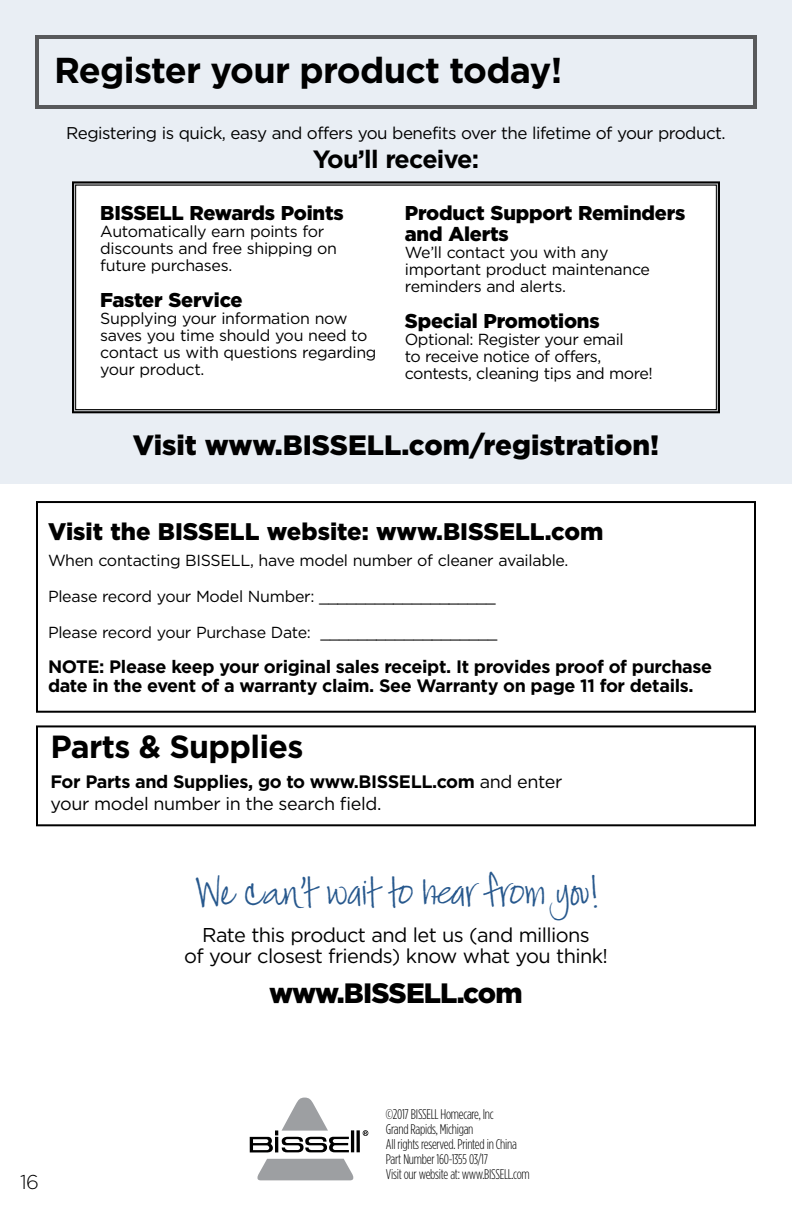
<style>
.page{position:relative;width:792px;height:1224px;background:#fff}
.page>*{position:absolute;margin:0;border:0;box-sizing:border-box;transform-origin:0 0}
.t1{font:40px "Jackie Sue BF";color:#27588d}
.t2{font:700 36px "Gotham";letter-spacing:-.02em;color:#000}
.t3{font:700 32px "Gotham";letter-spacing:-.02em;color:#000}
.t4{font:900 28px "Gotham";letter-spacing:-.01em;color:#000}
.t5{font:900 28px "Gotham";letter-spacing:-.03em;color:#000}
.t6{font:700 25px "Gotham";letter-spacing:-.03em;color:#000}
.t7{font:900 24px "Gotham";color:#000}
.t8{font:900 20px/21px "Gotham";letter-spacing:-.01em;color:#000}
.t9{font:20px/21px "Gotham";letter-spacing:-.03em;color:#000;text-align:center}
.t10{font:300 20px "Gotham";color:#000}
.t11{font:700 18px/19px "Gotham";letter-spacing:-.02em;color:#000}
.t12{font:18px/21.6px "Gotham";letter-spacing:-.02em;color:#000}
.t13{font:17px "Gotham";letter-spacing:-.03em;color:#000}
.t14{font:16px/17px "Gotham";letter-spacing:-.02em;color:#000}
.t15{font:300 14px/15px "Gotham Condensed";letter-spacing:-.02em;color:#000}
.s1{font-weight:700}
</style>
<div class="page">
<div style="left:36px;top:501px;width:720px;height:212px;border:2px solid #000"></div>
<div style="left:0;top:0;width:792px;height:484px;background:#e9eef4"></div>
<svg style="left:363px;top:1130px;width:5px;height:6px"></svg>
<hr style="left:351px;top:1130px;width:3px;height:22px;background:#000">
<hr style="left:357px;top:1130px;width:3px;height:22px;background:#000">
<svg style="left:257px;top:1159px;width:97px;height:21px;background:#a6a7aa"></svg>
<svg style="left:250px;top:1098px;width:99px;height:54px"></svg>
<div style="left:72px;top:181px;width:648px;height:233px;background:#fff"></div>
<div style="left:75px;top:185px;width:642px;height:225px;border:1px solid #000"></div>
<div style="left:36px;top:725px;width:720px;height:101px;border:2px solid #000"></div>
<div style="left:35px;top:35px;width:722px;height:74px;border:4px solid #58595b"></div>
<h2 class="t2" style="left:54px;top:46px;width:510px">Register your product today!</h2>
<p class="t13" style="left:66px;top:123px;width:661px">Registering is quick, easy and offers you benefits over the lifetime of your product.</p>
<h3 class="t6" style="left:313px;top:143px;width:168px">You’ll receive:</h3>
<p class="t8" style="left:100px;top:203px;width:245px">BISSELL Rewards Points</p>
<p class="t14" style="left:100px;top:223px;width:238px">Automatically earn points for discounts and free shipping on future purchases.</p>
<p class="t8" style="left:100px;top:289px;width:144px">Faster Service</p>
<p class="t14" style="left:100px;top:309px;width:278px">Supplying your information now saves you time should you need to contact us with questions regarding your product.</p>
<p class="t8" style="left:405px;top:203px;width:282px">Product Support Reminders and Alerts</p>
<p class="t14" style="left:405px;top:244px;width:247px">We’ll contact you with any important product maintenance reminders and alerts.</p>
<p class="t8" style="left:405px;top:310px;width:196px">Special Promotions</p>
<p class="t14" style="left:405px;top:330px;width:249px">Optional: Register your email<br>to receive notice of offers, contests, cleaning tips and more!</p>
<h3 class="t4" style="left:133px;top:425px;width:528px">Visit www.BISSELL.com/registration!</h3>
<h3 class="t7" style="left:48px;top:514px;width:557px">Visit the BISSELL website: www.BISSELL.com</h3>
<p class="t14" style="left:48px;top:551px;width:522px">When contacting BISSELL, have model number of cleaner available.</p>
<p class="t14" style="left:48px;top:587px;width:449px">Please record your Model Number: ___________________</p>
<p class="t14" style="left:48px;top:623px;width:451px">Please record your Purchase Date: ___________________</p>
<p class="t11" style="left:48px;top:657px;width:666px">NOTE: Please keep your original sales receipt. It provides proof of purchase date in the event of a warranty claim. See Warranty on page 11 for details.</p>
<h3 class="t3" style="left:50px;top:725px;width:255px">Parts &amp; Supplies</h3>
<p class="t12" style="left:50px;top:771px;width:513px"><span class="s1">For Parts and Supplies, go to www.BISSELL.com</span> and enter your model number in the search field.</p>
<h1 class="t1" style="left:194px;top:868px;width:405px">We can’t wait to hear from you!</h1>
<p class="t9" style="left:184px;top:924px;width:425px">Rate this product and let us (and millions<br>of your closest friends) know what you think!</p>
<h3 class="t5" style="left:269px;top:974px;width:255px">www.BISSELL.com</h3>
<p class="t10" style="left:20px;top:1170px;width:20px">16</p>
<p class="t15" style="left:386px;top:1107px;width:145px">©2017 BISSELL Homecare, Inc<br>Grand Rapids, Michigan<br>All rights reserved. Printed in China<br>Part Number 160-1355 03/17<br>Visit our website at: www.BISSELL.com</p>
</div>
